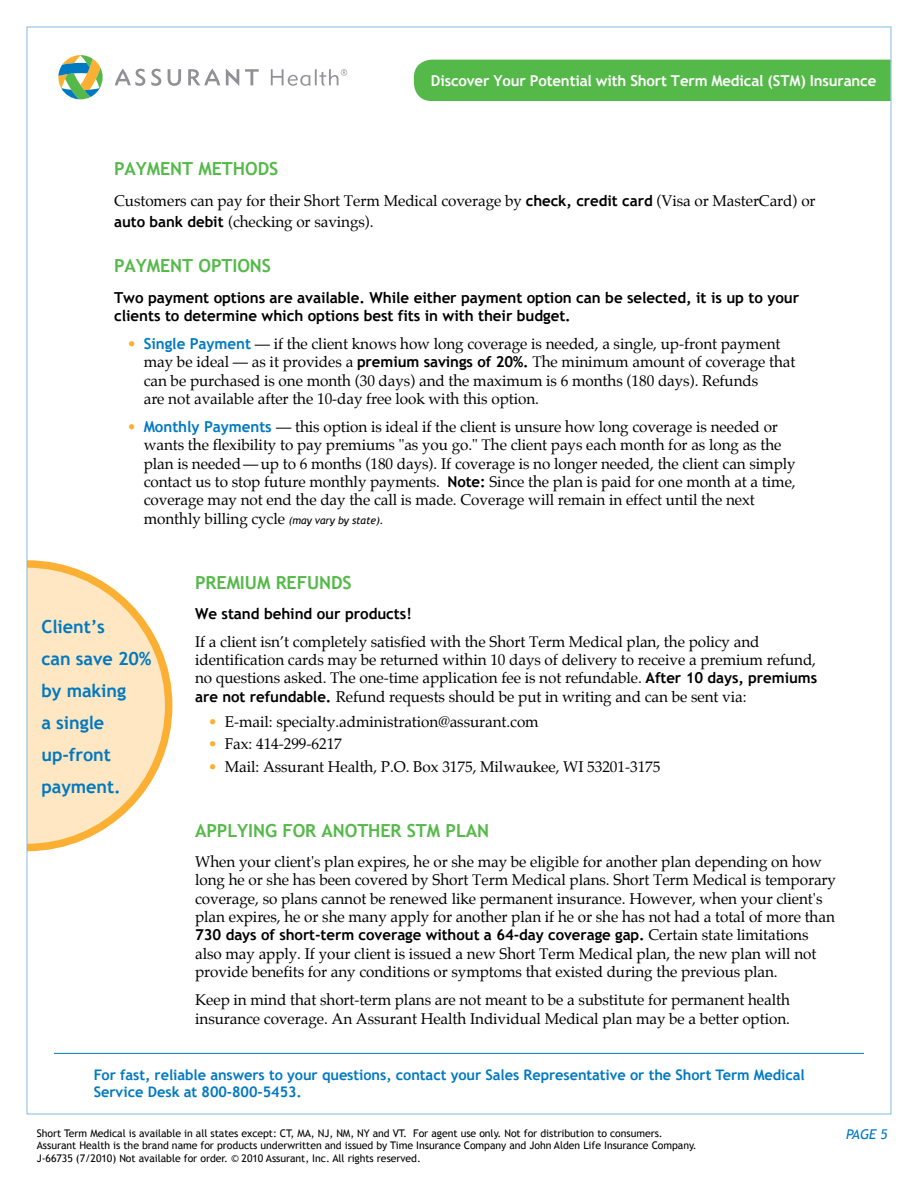
<style>
.page{position:relative;width:918px;height:1188px;background:#fff}
.page>*{position:absolute;margin:0;border:0;box-sizing:border-box;transform-origin:0 0}
.t1{font:700 18px "Trebuchet MS";letter-spacing:-.005em;color:#54b948}
.t2{font:700 18px/32px "Trebuchet MS";letter-spacing:-.005em;color:#0079c1}
.t3{font:15.3px/18.3px "Palatino";letter-spacing:-.005em;color:#000}
.t4{font:700 15.15px/18.1px "Trebuchet MS";letter-spacing:-.005em;color:#000}
.t5{font:700 15px "Trebuchet MS";letter-spacing:-.005em;color:#000}
.t6{font:700 15px "Trebuchet MS";letter-spacing:-.01em;color:#fff}
.t7{font:700 14.55px/17.4px "Trebuchet MS";letter-spacing:-.005em;color:#0079c1}
.t8{font:italic 13.5px "Trebuchet MS";color:#0079c1}
.t9{font:10.5px/12.6px "Trebuchet MS";letter-spacing:-.005em;color:#000}
.s1{font-family:"Trebuchet MS";font-weight:700;font-size:15px}
.s2{color:#fbb034}
.s3{font-family:"Trebuchet MS";font-weight:700;font-size:15.15px;color:#0079c1}
.s4{font-family:"Trebuchet MS";font-style:italic;font-size:10.5px}
.s5{font-family:"Palatino";font-weight:400;font-size:15.3px}
</style>
<div class="page">
<div style="left:414px;top:60px;width:475px;height:41px;background:#54b948"></div>
<svg style="left:26px;top:556px;width:147px;height:299px;fill:#fee7c2"></svg>
<svg style="left:151px;top:69px;width:10px;height:17px"></svg>
<svg style="left:168px;top:69px;width:13px;height:17px"></svg>
<svg style="left:245px;top:69px;width:14px;height:16px"></svg>
<svg style="left:115px;top:69px;width:30px;height:17px"></svg>
<svg style="left:188px;top:69px;width:32px;height:16px"></svg>
<svg style="left:226px;top:69px;width:13px;height:17px"></svg>
<svg style="left:58px;top:55px;width:45px;height:44px"></svg>
<svg style="left:271px;top:69px;width:76px;height:17px"></svg>
<hr style="left:54px;top:1053px;width:810px;height:1px;background:#0079c1">
<p class="t6" style="left:431px;top:71px;width:447px">Discover Your Potential with Short Term Medical (STM) Insurance</p>
<p class="t1" style="left:114px;top:158px;width:166px">PAYMENT METHODS</p>
<p class="t3" style="left:114px;top:191px;width:703px;line-height:21.6px">Customers can pay for their Short Term Medical coverage by <span class="s1">check, credit card</span> (Visa or MasterCard) or <span class="s1">auto bank debit</span> (checking or savings).</p>
<p class="t1" style="left:114px;top:255px;width:158px">PAYMENT OPTIONS</p>
<p class="t4" style="left:114px;top:288px;width:687px">Two payment options are available. While either payment option can be selected, it is up to your clients to determine which options best fits in with their budget.</p>
<p class="t3" style="left:144px;top:336px;width:653px;text-indent:-17px"><span class="s2">•</span> <span class="s3">Single Payment</span> — if the client knows how long coverage is needed, a single, up-front payment may be ideal — as it provides a <span class="s1">premium savings of 20%.</span> The minimum amount of coverage that can be purchased is one month (30 days) and the maximum is 6 months (180 days). Refunds<br>are not available after the 10-day free look with this option.</p>
<p class="t3" style="left:144px;top:419px;width:653px;text-indent:-17px"><span class="s2">•</span> <span class="s3">Monthly Payments</span> — this option is ideal if the client is unsure how long coverage is needed or wants the flexibility to pay premiums "as you go." The client pays each month for as long as the plan is needed — up to 6 months (180 days). If coverage is no longer needed, the client can simply contact us to stop future monthly payments. <span class="s1">Note:</span> Since the plan is paid for one month at a time, coverage may not end the day the call is made. Coverage will remain in effect until the next monthly billing cycle <span class="s4">(may vary by state).</span></p>
<p class="t2" style="left:41px;top:610px;width:111px">Client’s<br>can save 20% by making<br>a single up-front payment.</p>
<p class="t1" style="left:195px;top:571px;width:158px">PREMIUM REFUNDS</p>
<p class="t4" style="left:195px;top:604px;width:218px">We stand behind our products!</p>
<p class="t3" style="left:195px;top:634px;width:624px">If a client isn’t completely satisfied with the Short Term Medical plan, the policy and identification cards may be returned within 10 days of delivery to receive a premium refund, no questions asked. The one-time application fee is not refundable. <span class="s1">After 10 days, premiums are not refundable.</span> Refund requests should be put in writing and can be sent via:</p>
<p class="t3" style="left:208px;top:714px;width:332px"><span class="s2">•</span> E-mail: specialty.administration@assurant.com</p>
<p class="t3" style="left:208px;top:736px;width:135px"><span class="s2">•</span> Fax: 414-299-6217</p>
<p class="t3" style="left:208px;top:759px;width:454px"><span class="s2">•</span> Mail: Assurant Health, P.O. Box 3175, Milwaukee, WI 53201-3175</p>
<p class="t1" style="left:195px;top:819px;width:23px">Applying</p>
<p class="t1" style="left:282px;top:819px;width:12px">for</p>
<p class="t1" style="left:322px;top:819px;width:13px">another</p>
<p class="t1" style="left:407px;top:819px;width:50px">STM plan</p>
<p class="t3" style="left:195px;top:854px;width:642px">When your client's plan expires, he or she may be eligible for another plan depending on how long he or she has been covered by Short Term Medical plans. Short Term Medical is temporary coverage, so plans cannot be renewed like permanent insurance. However, when your client's plan expires, he or she many apply for another plan if he or she has not had a total of more than</p>
<p class="t5" style="left:195px;top:926px;width:615px">730 days of short-term coverage without a 64-day coverage gap. <span class="s5">Certain state limitations</span></p>
<p class="t3" style="left:195px;top:946px;width:623px">also may apply. If your client is issued a new Short Term Medical plan, the new plan will not provide benefits for any conditions or symptoms that existed during the previous plan.</p>
<p class="t3" style="left:195px;top:992px;width:596px">Keep in mind that short-term plans are not meant to be a substitute for permanent health insurance coverage. An Assurant Health Individual Medical plan may be a better option.</p>
<p class="t7" style="left:94px;top:1066px;width:713px">For fast, reliable answers to your questions, contact your Sales Representative or the Short Term Medical<br>Service Desk at 800-800-5453.</p>
<p class="t9" style="left:37px;top:1127px;width:628px">Short Term Medical is available in all states except: CT, MA, NJ, NM, NY and VT. For agent use only. Not for distribution to consumers.</p>
<p class="t8" style="left:846px;top:1126px;width:43px">PAGE 5</p>
<p class="t9" style="left:37px;top:1140px;width:662px">Assurant Health is the brand name for products underwritten and issued by Time Insurance Company and John Alden Life Insurance Company.<br>J-66735 (7/2010) Not available for order. © 2010 Assurant, Inc. All rights reserved.</p>
</div>
